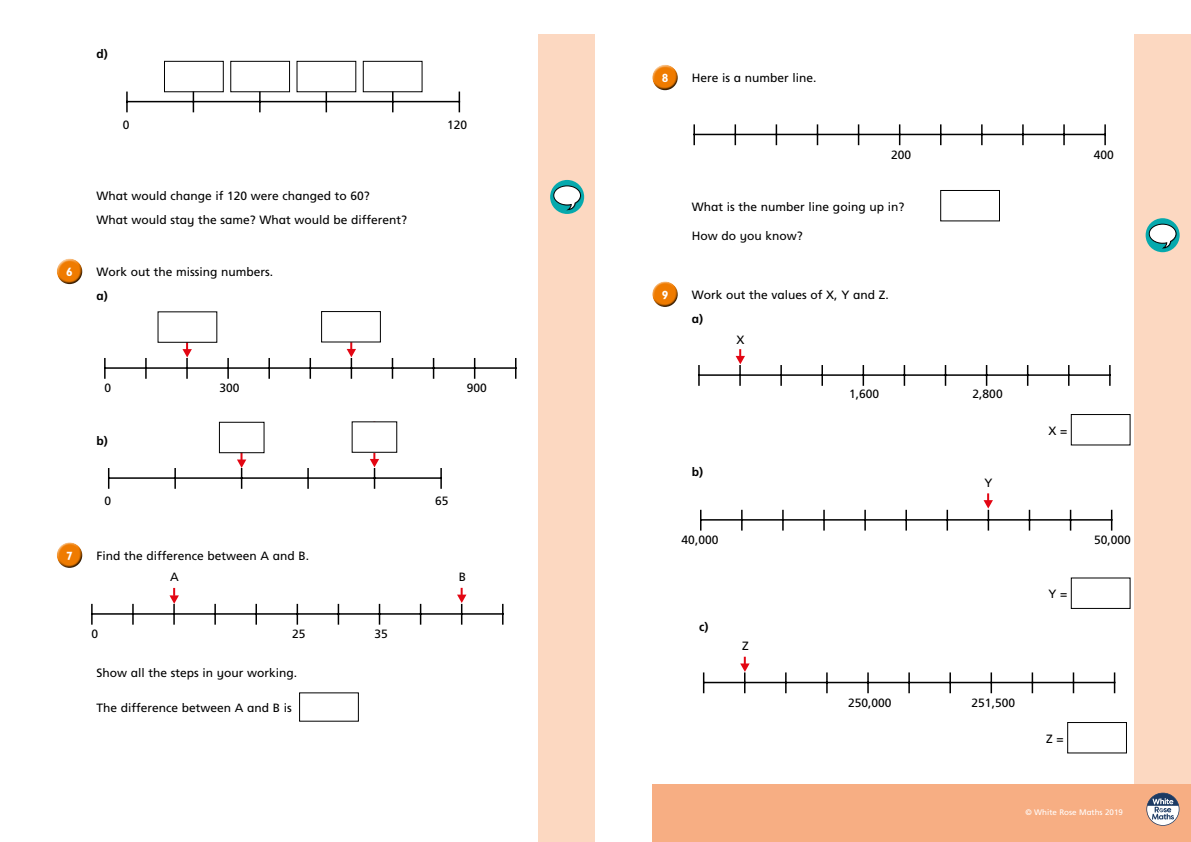
<style>
.page{position:relative;width:1191px;height:842px;background:#fff}
.page>*{position:absolute;margin:0;border:0;box-sizing:border-box;transform-origin:0 0}
.t1{font:12px/23.7px "Frutiger Inf";color:#000}
.t2{font:700 12px "Frutiger Inf";color:#000}
.t3{font:700 12px "Gill Infant";color:#fff}
.t4{font:8px "Frutiger Inf";color:#fff}
</style>
<div class="page">
<div style="left:539px;top:34px;width:99px;height:808px;background:#fcd8c1"></div>
<div style="left:595px;top:0;width:48px;height:842px;background:#fff"></div>
<div style="left:652px;top:64px;width:26px;height:21px;background:#fff;opacity:.75"></div>
<div style="left:652px;top:69px;width:27px;height:22px;background:#000;opacity:.75"></div>
<hr style="left:694px;top:134px;width:411px;height:1px;background:#000">
<svg style="left:1104px;top:125px;width:1px;height:19px"></svg>
<svg style="left:693px;top:125px;width:2px;height:19px"></svg>
<svg style="left:734px;top:125px;width:2px;height:19px"></svg>
<svg style="left:775px;top:125px;width:2px;height:19px"></svg>
<svg style="left:816px;top:125px;width:2px;height:19px"></svg>
<svg style="left:858px;top:125px;width:1px;height:19px"></svg>
<svg style="left:899px;top:125px;width:1px;height:19px"></svg>
<svg style="left:940px;top:125px;width:1px;height:19px"></svg>
<svg style="left:981px;top:125px;width:1px;height:19px"></svg>
<svg style="left:1022px;top:125px;width:1px;height:19px"></svg>
<svg style="left:1063px;top:125px;width:1px;height:19px"></svg>
<div style="left:940px;top:190px;width:59px;height:31px;border:1px solid #000"></div>
<div style="left:652px;top:281px;width:26px;height:20px;background:#fff;opacity:.75"></div>
<div style="left:652px;top:285px;width:27px;height:23px;background:#000;opacity:.75"></div>
<hr style="left:699px;top:374px;width:410px;height:2px;background:#000">
<svg style="left:1109px;top:366px;width:1px;height:19px"></svg>
<svg style="left:698px;top:366px;width:1px;height:19px"></svg>
<svg style="left:780px;top:366px;width:2px;height:19px"></svg>
<svg style="left:821px;top:366px;width:2px;height:19px"></svg>
<svg style="left:862px;top:366px;width:2px;height:19px"></svg>
<svg style="left:903px;top:366px;width:2px;height:19px"></svg>
<svg style="left:944px;top:366px;width:2px;height:19px"></svg>
<svg style="left:985px;top:366px;width:2px;height:19px"></svg>
<svg style="left:1027px;top:366px;width:1px;height:19px"></svg>
<svg style="left:1068px;top:366px;width:1px;height:19px"></svg>
<svg style="left:735px;top:349px;width:10px;height:36px"></svg>
<div style="left:1071px;top:414px;width:59px;height:31px;border:1px solid #000"></div>
<svg style="left:983px;top:493px;width:10px;height:15px"></svg>
<hr style="left:701px;top:519px;width:410px;height:2px;background:#000">
<svg style="left:1111px;top:510px;width:1px;height:20px"></svg>
<svg style="left:700px;top:510px;width:1px;height:20px"></svg>
<svg style="left:741px;top:510px;width:1px;height:20px"></svg>
<svg style="left:782px;top:510px;width:1px;height:20px"></svg>
<svg style="left:823px;top:510px;width:1px;height:20px"></svg>
<hr style="left:864px;top:510px;width:2px;height:20px;background:#000">
<hr style="left:905px;top:510px;width:2px;height:20px;background:#000">
<hr style="left:946px;top:510px;width:2px;height:20px;background:#000">
<hr style="left:987px;top:510px;width:2px;height:20px;background:#000">
<hr style="left:1028px;top:510px;width:2px;height:20px;background:#000">
<hr style="left:1069px;top:510px;width:2px;height:20px;background:#000">
<div style="left:1071px;top:578px;width:59px;height:31px;border:1px solid #000"></div>
<hr style="left:703px;top:682px;width:411px;height:1px;background:#000">
<svg style="left:1113px;top:673px;width:2px;height:19px"></svg>
<svg style="left:703px;top:673px;width:1px;height:19px"></svg>
<svg style="left:740px;top:657px;width:9px;height:35px"></svg>
<svg style="left:785px;top:673px;width:1px;height:19px"></svg>
<svg style="left:826px;top:673px;width:1px;height:19px"></svg>
<svg style="left:867px;top:673px;width:1px;height:19px"></svg>
<svg style="left:908px;top:673px;width:2px;height:19px"></svg>
<svg style="left:949px;top:673px;width:2px;height:19px"></svg>
<svg style="left:990px;top:673px;width:2px;height:19px"></svg>
<svg style="left:1031px;top:673px;width:2px;height:19px"></svg>
<svg style="left:1072px;top:673px;width:2px;height:19px"></svg>
<div style="left:1067px;top:722px;width:59px;height:31px;border:1px solid #000"></div>
<div style="left:1134px;top:34px;width:57px;height:808px;background:#fcd8c1"></div>
<div style="left:164px;top:61px;width:60px;height:31px;border:1px solid #000"></div>
<div style="left:230px;top:61px;width:60px;height:31px;border:1px solid #000"></div>
<div style="left:297px;top:61px;width:59px;height:31px;border:1px solid #000"></div>
<div style="left:363px;top:61px;width:59px;height:31px;border:1px solid #000"></div>
<hr style="left:127px;top:101px;width:332px;height:1px;background:#000">
<hr style="left:458px;top:92px;width:2px;height:20px;background:#000">
<hr style="left:126px;top:92px;width:2px;height:20px;background:#000">
<svg style="left:193px;top:92px;width:1px;height:20px"></svg>
<hr style="left:259px;top:92px;width:2px;height:20px;background:#000">
<hr style="left:325px;top:92px;width:2px;height:20px;background:#000">
<svg style="left:392px;top:92px;width:1px;height:20px"></svg>
<div style="left:57px;top:258px;width:26px;height:21px;background:#fff;opacity:.75"></div>
<div style="left:57px;top:262px;width:27px;height:23px;background:#000;opacity:.75"></div>
<hr style="left:105px;top:367px;width:411px;height:2px;background:#000">
<svg style="left:515px;top:359px;width:1px;height:19px"></svg>
<svg style="left:104px;top:359px;width:2px;height:19px"></svg>
<svg style="left:145px;top:359px;width:2px;height:19px"></svg>
<svg style="left:182px;top:343px;width:10px;height:35px"></svg>
<svg style="left:227px;top:359px;width:2px;height:19px"></svg>
<svg style="left:268px;top:359px;width:2px;height:19px"></svg>
<svg style="left:309px;top:359px;width:2px;height:19px"></svg>
<svg style="left:347px;top:342px;width:9px;height:36px"></svg>
<svg style="left:392px;top:359px;width:1px;height:19px"></svg>
<svg style="left:433px;top:359px;width:1px;height:19px"></svg>
<svg style="left:474px;top:359px;width:1px;height:19px"></svg>
<div style="left:158px;top:311px;width:59px;height:32px;border:1px solid #000"></div>
<div style="left:321px;top:311px;width:60px;height:31px;border:1px solid #000"></div>
<div style="left:219px;top:422px;width:45px;height:31px;border:1px solid #000"></div>
<hr style="left:109px;top:477px;width:332px;height:2px;background:#000">
<svg style="left:440px;top:469px;width:2px;height:19px"></svg>
<svg style="left:108px;top:469px;width:1px;height:19px"></svg>
<svg style="left:174px;top:469px;width:2px;height:19px"></svg>
<svg style="left:237px;top:453px;width:9px;height:35px"></svg>
<svg style="left:307px;top:469px;width:2px;height:19px"></svg>
<svg style="left:370px;top:452px;width:9px;height:36px"></svg>
<div style="left:57px;top:542px;width:26px;height:20px;background:#fff;opacity:.75"></div>
<div style="left:57px;top:546px;width:27px;height:23px;background:#000;opacity:.75"></div>
<hr style="left:92px;top:613px;width:411px;height:2px;background:#000">
<svg style="left:502px;top:605px;width:1px;height:19px"></svg>
<svg style="left:91px;top:605px;width:2px;height:19px"></svg>
<svg style="left:132px;top:605px;width:2px;height:19px"></svg>
<svg style="left:214px;top:605px;width:2px;height:19px"></svg>
<svg style="left:255px;top:605px;width:2px;height:19px"></svg>
<svg style="left:296px;top:605px;width:2px;height:19px"></svg>
<svg style="left:338px;top:605px;width:1px;height:19px"></svg>
<svg style="left:379px;top:605px;width:1px;height:19px"></svg>
<svg style="left:420px;top:605px;width:1px;height:19px"></svg>
<svg style="left:457px;top:588px;width:9px;height:36px"></svg>
<svg style="left:169px;top:588px;width:10px;height:36px"></svg>
<div style="left:299px;top:692px;width:60px;height:29px;border:1px solid #000"></div>
<div style="left:652px;top:785px;width:539px;height:57px;background:#f7ae83"></div>
<svg style="left:1146px;top:793px;width:33px;height:33px"></svg>
<svg style="left:550px;top:180px;width:34px;height:34px"></svg>
<svg style="left:553px;top:186px;width:28px;height:24px"></svg>
<svg style="left:1145px;top:218px;width:34px;height:34px"></svg>
<svg style="left:1149px;top:224px;width:27px;height:25px"></svg>
<p class="t2" style="left:96px;top:46px;width:13px">d)</p>
<p class="t1" style="left:123px;top:112px;width:8px">0</p>
<p class="t1" style="left:447px;top:112px;width:22px">120</p>
<p class="t1" style="left:96px;top:184px;width:312px">What would change if 120 were changed to 60?<br>What would stay the same? What would be different?</p>
<p class="t3" style="left:66px;top:265px;width:8px">6</p>
<p class="t1" style="left:96px;top:260px;width:178px">Work out the missing numbers.</p>
<p class="t2" style="left:96px;top:289px;width:13px">a)</p>
<p class="t1" style="left:105px;top:376px;width:8px">0</p>
<p class="t1" style="left:219px;top:376px;width:22px">300</p>
<p class="t1" style="left:467px;top:376px;width:22px">900</p>
<p class="t2" style="left:96px;top:433px;width:13px">b)</p>
<p class="t1" style="left:105px;top:489px;width:8px">0</p>
<p class="t1" style="left:435px;top:489px;width:15px">65</p>
<p class="t3" style="left:66px;top:548px;width:8px">7</p>
<p class="t1" style="left:96px;top:544px;width:214px">Find the difference between A and B.</p>
<p class="t1" style="left:170px;top:565px;width:10px">A</p>
<p class="t1" style="left:459px;top:565px;width:9px">B</p>
<p class="t1" style="left:92px;top:622px;width:8px">0</p>
<p class="t1" style="left:292px;top:622px;width:15px">25</p>
<p class="t1" style="left:374px;top:622px;width:15px">35</p>
<p class="t1" style="left:96px;top:661px;width:202px">Show all the steps in your working.</p>
<p class="t1" style="left:96px;top:696px;width:197px">The difference between A and B is</p>
<p class="t3" style="left:662px;top:71px;width:8px">8</p>
<p class="t1" style="left:692px;top:66px;width:126px">Here is a number line.</p>
<p class="t1" style="left:891px;top:143px;width:22px">200</p>
<p class="t1" style="left:1093px;top:143px;width:22px">400</p>
<p class="t1" style="left:692px;top:195px;width:214px">What is the number line going up in?</p>
<p class="t1" style="left:692px;top:224px;width:112px">How do you know?</p>
<p class="t3" style="left:662px;top:288px;width:8px">9</p>
<p class="t1" style="left:692px;top:283px;width:198px">Work out the values of X, Y and Z.</p>
<p class="t2" style="left:692px;top:311px;width:13px">a)</p>
<p class="t1" style="left:736px;top:327px;width:10px">X</p>
<p class="t2" style="left:692px;top:464px;width:13px">b)</p>
<p class="t1" style="left:849px;top:382px;width:32px">1,600</p>
<p class="t1" style="left:972px;top:382px;width:32px">2,800</p>
<p class="t1" style="left:984px;top:471px;width:10px">Y</p>
<p class="t1" style="left:1048px;top:419px;width:20px">X =</p>
<p class="t1" style="left:681px;top:528px;width:38px">40,000</p>
<p class="t1" style="left:1094px;top:528px;width:38px">50,000</p>
<p class="t2" style="left:699px;top:619px;width:11px">c)</p>
<p class="t1" style="left:742px;top:634px;width:8px">Z</p>
<p class="t1" style="left:1048px;top:582px;width:20px">Y =</p>
<p class="t1" style="left:848px;top:691px;width:45px">250,000</p>
<p class="t1" style="left:971px;top:691px;width:45px">251,500</p>
<p class="t1" style="left:1046px;top:727px;width:19px">Z =</p>
<p class="t4" style="left:1025px;top:808px;width:99px">© White Rose Maths 2019</p>
</div>
